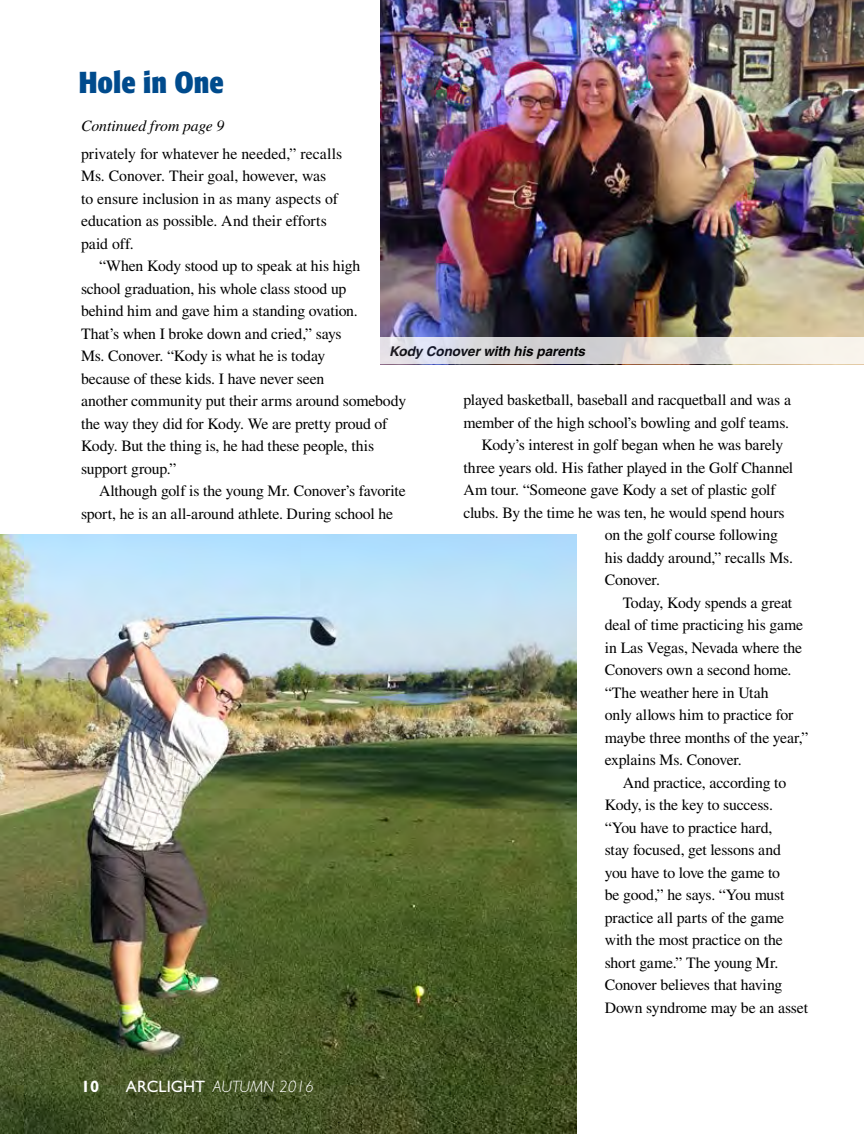
<style>
.page{position:relative;width:864px;height:1134px;background:#fff}
.page>*{position:absolute;margin:0;border:0;box-sizing:border-box;transform-origin:0 0}
.t1{font:700 condensed 30px "Formata";color:#004b8d}
.t2{font:italic 300 16.5px "Gill Sans";color:#fff}
.t3{font:700 16.5px "Gill Sans";color:#fff}
.t4{font:15.75px/22.5px "Times";letter-spacing:-.01em;color:#000}
.t5{font:italic 15.75px "Times";color:#000}
.t6{font:italic 700 13.5px "Helvetica";letter-spacing:-.005em;color:#000}
.s1{font-weight:400;font-style:normal}
</style>
<div class="page">
<img style="left:0;top:534px;width:576px;height:600px">
<img style="left:381px;top:0;width:483px;height:338px">
<svg style="left:380px;top:338px;width:484px;height:26px;background:#e2dfde"></svg>
<h1 class="t1" style="left:79px;top:64px;width:147px">Hole in One</h1>
<p class="t5" style="left:81px;top:118px;width:145px">Continued from page 9</p>
<p class="t4" style="left:81px;top:142px;width:263px">privately for whatever he needed,” recalls Ms. Conover. Their goal, however, was to ensure inclusion in as many aspects of education as possible. And their efforts paid off.</p>
<p class="t4" style="left:81px;top:255px;width:327px;text-indent:18px">“When Kody stood up to speak at his high<br>school graduation, his whole class stood up<br>behind him and gave him a standing ovation.<br>That’s when I broke down and cried,” says<br>Ms. Conover. “Kody is what he is today<br>because of these kids. I have never seen<br>another community put their arms around somebody the way they did for Kody. We are pretty proud of Kody. But the thing is, he had these people, this support group.”</p>
<p class="t4" style="left:81px;top:480px;width:326px;text-indent:18px">Although golf is the young Mr. Conover’s favorite sport, he is an all-around athlete. During school he</p>
<p class="t6" style="left:389px;top:343px;width:197px">Kody Conover with his parents</p>
<p class="t4" style="left:464px;top:389px;width:329px">played basketball, baseball and racquetball and was a</p>
<p class="t4" style="left:464px;top:411px;width:327px">member of the high school’s bowling and golf teams.</p>
<p class="t4" style="left:482px;top:434px;width:303px">Kody’s interest in golf began when he was barely</p>
<p class="t4" style="left:464px;top:456px;width:331px">three years old. His father played in the Golf Channel</p>
<p class="t4" style="left:464px;top:479px;width:314px">Am tour. “Someone gave Kody a set of plastic golf</p>
<p class="t4" style="left:464px;top:501px;width:323px">clubs. By the time he was ten, he would spend hours</p>
<p class="t4" style="left:605px;top:524px;width:175px">on the golf course following</p>
<p class="t4" style="left:605px;top:546px;width:190px">his daddy around,” recalls Ms.</p>
<p class="t4" style="left:605px;top:569px;width:57px">Conover.</p>
<p class="t4" style="left:623px;top:591px;width:171px">Today, Kody spends a great</p>
<p class="t4" style="left:605px;top:614px;width:200px">deal of time practicing his game</p>
<p class="t4" style="left:605px;top:636px;width:199px">in Las Vegas, Nevada where the</p>
<p class="t4" style="left:605px;top:659px;width:188px">Conovers own a second home.</p>
<p class="t4" style="left:605px;top:681px;width:166px">“The weather here in Utah</p>
<p class="t4" style="left:605px;top:704px;width:190px">only allows him to practice for</p>
<p class="t4" style="left:605px;top:726px;width:205px">maybe three months of the year,”</p>
<p class="t4" style="left:605px;top:749px;width:139px">explains Ms. Conover.</p>
<p class="t4" style="left:623px;top:771px;width:165px">And practice, according to</p>
<p class="t4" style="left:605px;top:794px;width:170px">Kody, is the key to success.</p>
<p class="t4" style="left:605px;top:816px;width:169px">“You have to practice hard,</p>
<p class="t4" style="left:605px;top:839px;width:178px">stay focused, get lessons and</p>
<p class="t4" style="left:605px;top:861px;width:177px">you have to love the game to</p>
<p class="t4" style="left:605px;top:884px;width:181px">be good,” he says. “You must</p>
<p class="t4" style="left:605px;top:906px;width:181px">practice all parts of the game</p>
<p class="t4" style="left:605px;top:929px;width:180px">with the most practice on the</p>
<p class="t4" style="left:605px;top:951px;width:175px">short game.” The young Mr.</p>
<p class="t4" style="left:605px;top:974px;width:179px">Conover believes that having</p>
<p class="t4" style="left:605px;top:996px;width:205px">Down syndrome may be an asset</p>
<p class="t3" style="left:81px;top:1077px;width:20px">10</p>
<p class="t2" style="left:126px;top:1078px;width:189px"><span class="s1">ARCLIGHT</span> AUTUMN 2016</p>
</div>
